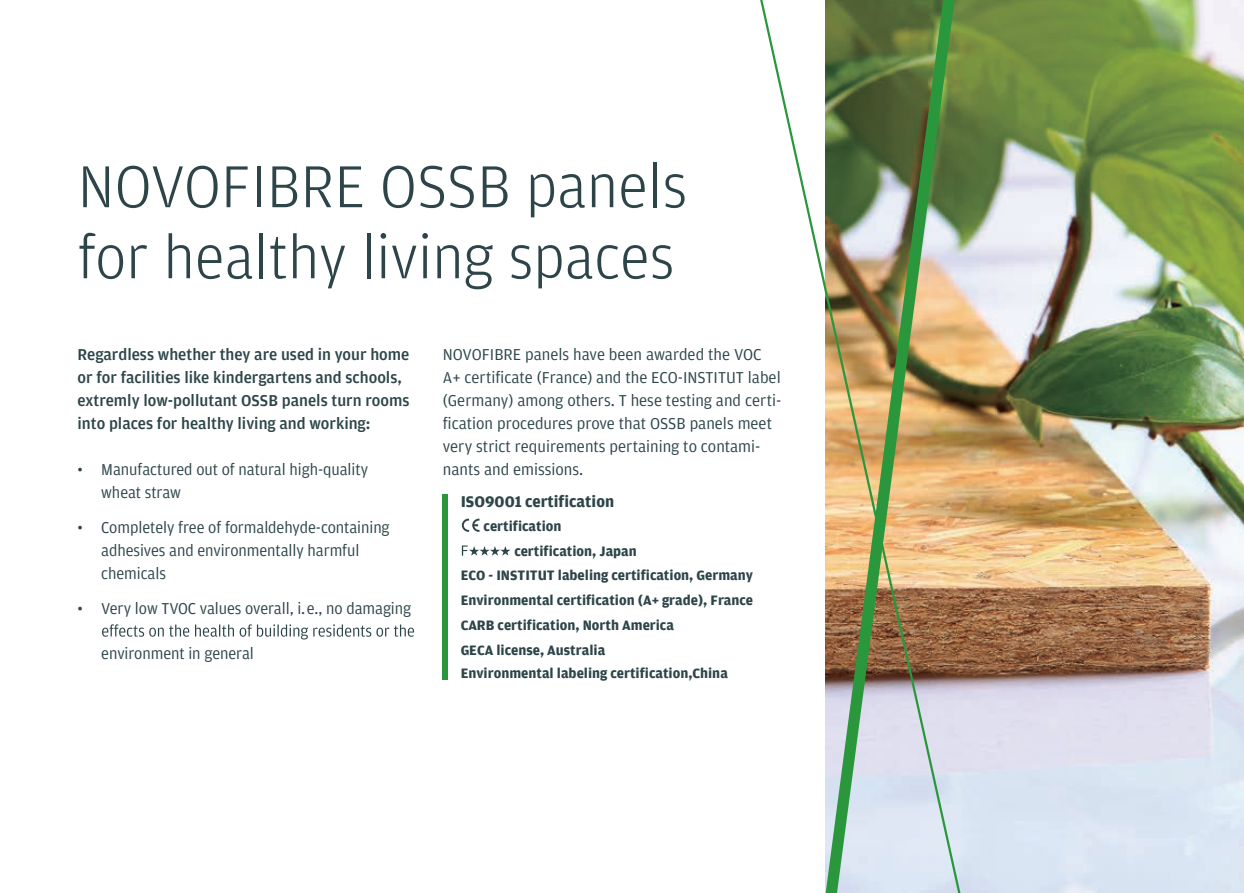
<style>
.page{position:relative;width:1244px;height:893px;background:#fff}
.page>*{position:absolute;margin:0;border:0;box-sizing:border-box;transform-origin:0 0}
.t1{font:300 62.77px/71.1px "Amplitude";color:#2d4549}
.t2{font:16.65px/22.9px "Amplitude";letter-spacing:-.005em;color:#2d4549}
.t3{font:500 16.65px/22.9px "Amplitude";color:#2d4549}
.t4{font:700 16.43px "Amplitude";color:#2d4549}
.t5{font:700 14.4px "Amplitude";color:#2d4549}
</style>
<div class="page">
<img style="left:302px;top:0;width:942px;height:893px">
<img style="left:760px;top:0;width:200px;height:893px">
<svg style="left:102px;top:624px;width:312px;height:15px"></svg>
<div style="left:443px;top:494px;width:5px;height:186px;background:#2a973d"></div>
<svg style="left:462px;top:519px;width:17px;height:13px"></svg>
<svg style="left:462px;top:545px;width:48px;height:11px"></svg>
<h1 class="t1" style="left:78px;top:151px;width:611px">NOVOFIBRE OSSB panels for healthy living spaces</h1>
<p class="t3" style="left:78px;top:343px;width:333px">Regardless whether they are used in your home or for facilities like kindergartens and schools, extremly low-pollutant OSSB panels turn rooms into places for healthy living and working:</p>
<p class="t2" style="left:101px;top:458px;width:268px;text-indent:-24px">• Manufactured out of natural high-quality wheat straw</p>
<p class="t2" style="left:101px;top:516px;width:290px;text-indent:-24px">• Completely free of formaldehyde-containing adhesives and environmentally harmful chemicals</p>
<p class="t2" style="left:78px;top:597px;width:335px">• Very low TVOC values overall, i. e., no damaging</p>
<p class="t2" style="left:101px;top:643px;width:154px">environment in general</p>
<p class="t2" style="left:443px;top:343px;width:340px">NOVOFIBRE panels have been awarded the VOC A+ certificate (France) and the ECO-INSTITUT label (Germany) among others. T hese testing and certi&shy;fication procedures prove that OSSB panels meet very strict requirements pertaining to contami&shy;nants and emissions.</p>
<p class="t4" style="left:461px;top:492px;width:155px">ISO9001 certification</p>
<p class="t5" style="left:514px;top:543px;width:124px">certification, Japan</p>
<p class="t5" style="left:484px;top:519px;width:79px">certification</p>
<p class="t5" style="left:461px;top:567px;width:294px">ECO - INSTITUT labeling certification, Germany</p>
<p class="t5" style="left:461px;top:618px;width:215px">CARB certification, North America</p>
<p class="t5" style="left:461px;top:592px;width:294px">Environmental certification (A+ grade), France</p>
<p class="t5" style="left:461px;top:642px;width:146px">GECA license, Australia</p>
<p class="t5" style="left:461px;top:665px;width:269px">Environmental labeling certification,China</p>
</div>
